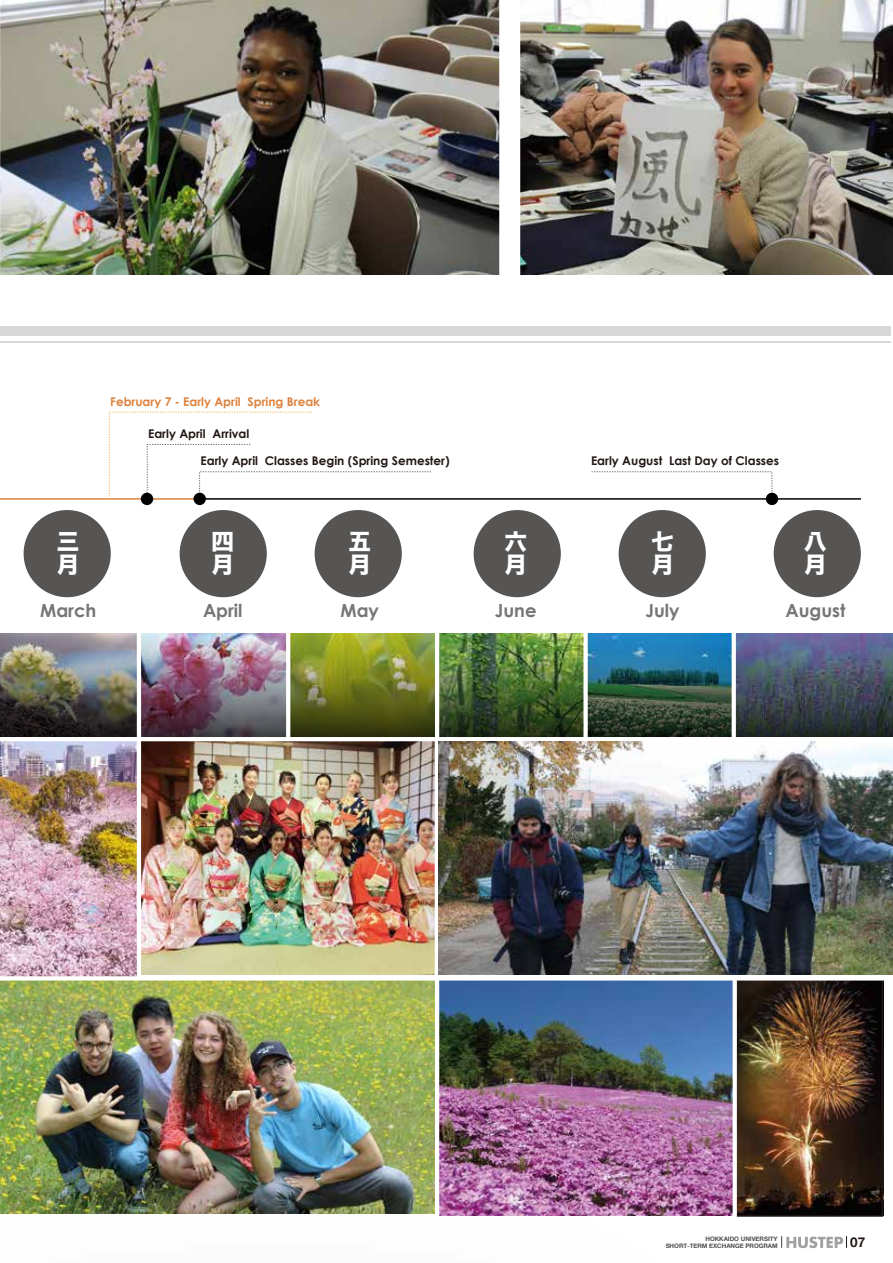
<style>
.page{position:relative;width:893px;height:1263px;background:#fff}
.page>*{position:absolute;margin:0;border:0;box-sizing:border-box;transform-origin:0 0}
.t1{font:22.5px/22.5px "Hira Kaku Std N W8";color:#fff}
.t2{font:700 18px "Century Gothic";color:#767676}
.t3{font:700 13.5px "Helvetica Neue";color:#221815}
.t4{font:700 12px "Century Gothic";color:#231815}
.t5{font:700 12px "Century Gothic";color:#dd823d}
.t6{font:700 6.15px/6.3px "Helvetica Neue";color:#4f4c4b;text-align:right}
</style>
<div class="page">
<img style="left:0;top:1213px;width:435px;height:1px">
<div style="left:24px;top:510px;width:87px;height:87px;background:#575554;border-radius:50%"></div>
<div style="left:180px;top:510px;width:87px;height:87px;background:#575554;border-radius:50%"></div>
<div style="left:315px;top:510px;width:87px;height:87px;background:#575554;border-radius:50%"></div>
<div style="left:474px;top:510px;width:87px;height:87px;background:#575554;border-radius:50%"></div>
<div style="left:619px;top:510px;width:87px;height:87px;background:#575554;border-radius:50%"></div>
<div style="left:774px;top:510px;width:87px;height:87px;background:#575554;border-radius:50%"></div>
<svg style="left:781px;top:1236px;width:66px;height:12px"></svg>
<img style="left:0;top:633px;width:893px;height:3px">
<img style="left:0;top:636px;width:893px;height:101px">
<svg style="left:732px;top:633px;width:4px;height:104px"></svg>
<hr style="left:286px;top:630px;width:4px;height:109px;background:#fff">
<img style="left:141px;top:741px;width:294px;height:234px">
<img style="left:0;top:741px;width:137px;height:235px">
<img style="left:439px;top:980px;width:441px;height:236px">
<div style="left:733px;top:977px;width:150px;height:240px;border:2px solid #221815"></div>
<hr style="left:137px;top:630px;width:4px;height:347px;background:#fff">
<div style="left:583px;top:630px;width:5px;height:110px;background:#fff"></div>
<svg style="left:733px;top:980px;width:4px;height:237px"></svg>
<hr style="left:200px;top:498px;width:661px;height:2px;background:#000">
<hr style="left:0;top:498px;width:200px;height:2px;background:#dd823d">
<svg style="left:108px;top:411px;width:324px;height:90px"></svg>
<svg style="left:591px;top:471px;width:182px;height:29px"></svg>
<div style="left:194px;top:493px;width:12px;height:12px;background:#000;border-radius:50%"></div>
<div style="left:766px;top:493px;width:12px;height:12px;background:#000;border-radius:50%"></div>
<div style="left:141px;top:493px;width:12px;height:12px;background:#000;border-radius:50%"></div>
<img style="left:520px;top:0;width:373px;height:274px">
<img style="left:1px;top:0;width:498px;height:274px">
<div style="left:0;top:327px;width:891px;height:9px;background:#d7d7d8"></div>
<hr style="left:0;top:341px;width:891px;height:2px;background:#d7d7d8">
<img style="left:0;top:980px;width:435px;height:233px">
<hr style="left:435px;top:630px;width:4px;height:591px;background:#fff">
<img style="left:439px;top:741px;width:454px;height:233px">
<hr style="left:0;top:976px;width:893px;height:4px;background:#fff">
<p class="t5" style="left:110px;top:394px;width:211px">February 7 - Early April Spring Break</p>
<p class="t4" style="left:148px;top:426px;width:103px">Early April Arrival</p>
<p class="t4" style="left:200px;top:453px;width:251px">Early April Classes Begin (Spring Semester)</p>
<p class="t4" style="left:591px;top:453px;width:190px">Early August Last Day of Classes</p>
<h1 class="t1" style="left:57px;top:531px;width:23px">三月</h1>
<h2 class="t2" style="left:40px;top:599px;width:58px">March</h2>
<h1 class="t1" style="left:212px;top:531px;width:23px">四月</h1>
<h2 class="t2" style="left:203px;top:599px;width:41px">April</h2>
<h1 class="t1" style="left:349px;top:531px;width:23px">五月</h1>
<h2 class="t2" style="left:341px;top:599px;width:40px">May</h2>
<h1 class="t1" style="left:504px;top:531px;width:23px">六月</h1>
<h2 class="t2" style="left:495px;top:599px;width:43px">June</h2>
<h1 class="t1" style="left:651px;top:531px;width:23px">七月</h1>
<h2 class="t2" style="left:645px;top:599px;width:36px">July</h2>
<h1 class="t1" style="left:804px;top:531px;width:24px">八月</h1>
<h2 class="t2" style="left:785px;top:599px;width:62px">August</h2>
<p class="t6" style="left:666px;top:1236px;width:113px">HOKKAIDO UNIVERSITY<br>SHORT-TERM EXCHANGE PROGRAM</p>
<p class="t3" style="left:850px;top:1232px;width:17px">07</p>
</div>
